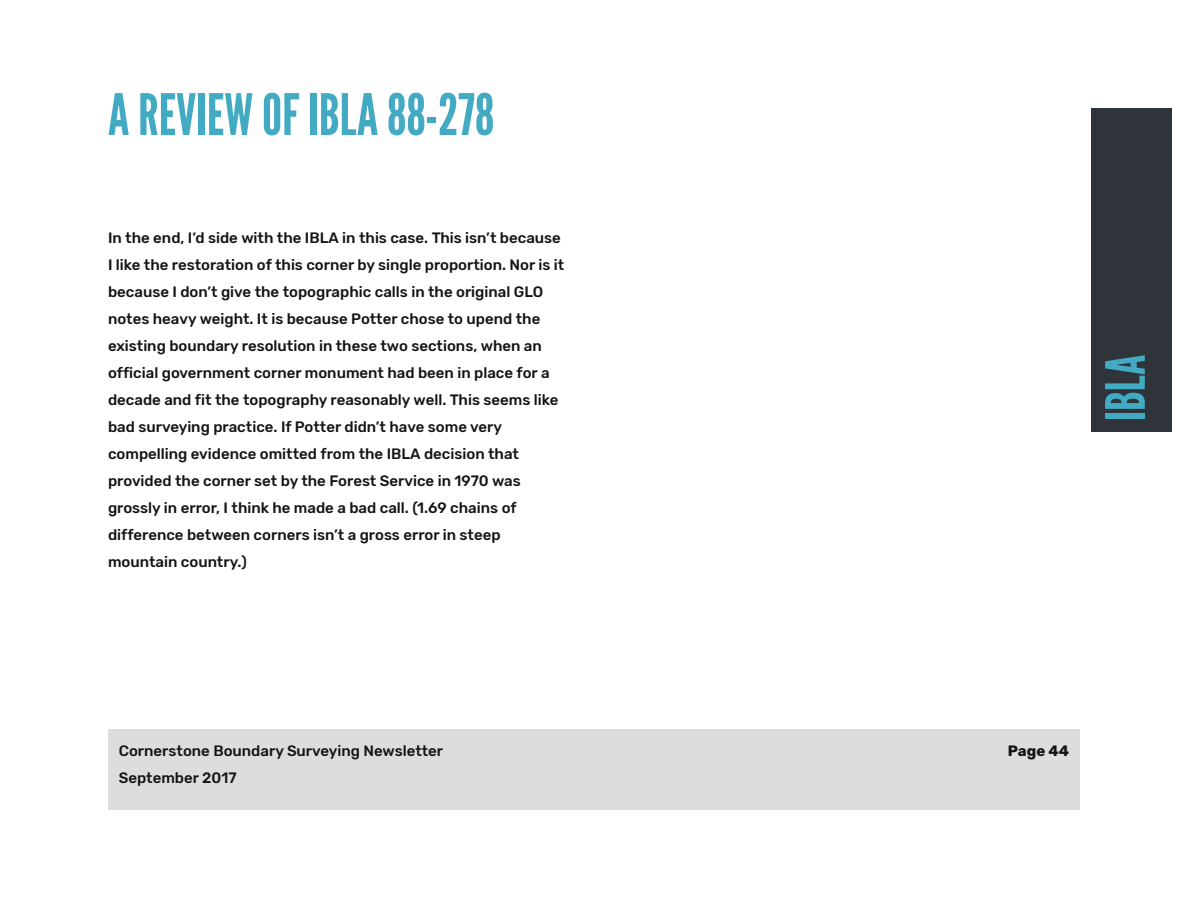
<style>
.page{position:relative;width:1188px;height:918px;background:#fff}
.page>*{position:absolute;margin:0;border:0;box-sizing:border-box;transform-origin:0 0}
.t1{font:57px "League Gothic";color:#43aac4}
.t2{font:54px "League Gothic";color:#43aac4}
.t3{font:500 15px/27px "Rubik";color:#161413}
.t4{font:700 15px "Rubik";color:#161413}
</style>
<div class="page">
<div style="left:108px;top:729px;width:972px;height:81px;background:#ddd"></div>
<div style="left:1091px;top:108px;width:81px;height:324px;background:#2f343a"></div>
<h1 class="t1" style="left:108px;top:82px;width:388px">AREVIEW OF IBLA88-278</h1>
<p class="t3" style="left:108px;top:224px;width:458px">In the end, I’d side with the IBLA in this case. This isn’t because I like the restoration of this corner by single proportion. Nor is it because I don’t give the topographic calls in the original GLO notes heavy weight. It is because Potter chose to upend the existing boundary resolution in these two sections, when an official government corner monument had been in place for a decade and fit the topography reasonably well. This seems like bad surveying practice. If Potter didn’t have some very compelling evidence omitted from the IBLA decision that provided the corner set by the Forest Service in 1970 was grossly in error, I think he made a bad call. (1.69 chains of difference between corners isn’t a gross error in steep mountain country.)</p>
<p class="t3" style="left:119px;top:737px;width:326px">Cornerstone Boundary Surveying Newsletter<br>September 2017</p>
<h2 class="t2" style="left:1094px;top:421px;width:68px;rotate:-90deg">IBLA</h2>
<p class="t4" style="left:1008px;top:742px;width:63px">Page 44</p>
</div>
